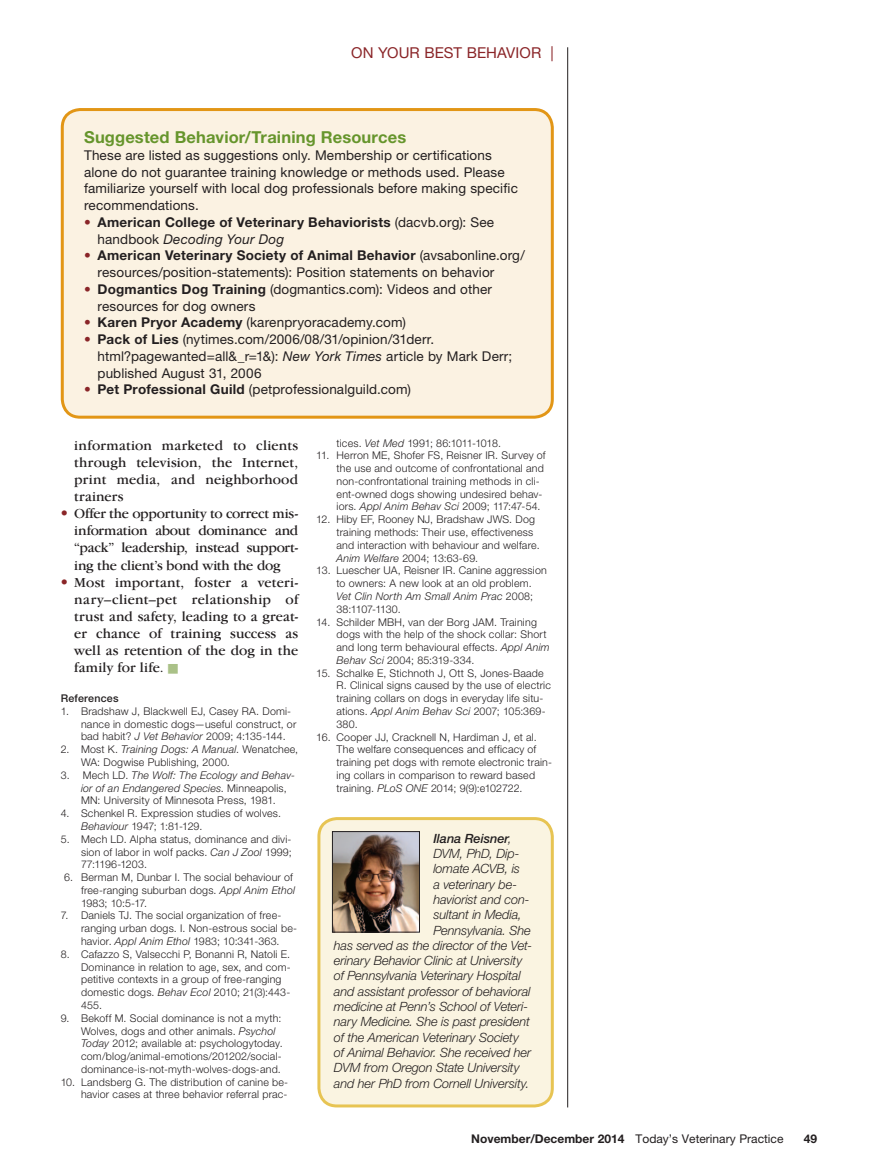
<style>
.page{position:relative;width:878px;height:1175px;background:#fff}
.page>*{position:absolute;margin:0;border:0;box-sizing:border-box;transform-origin:0 0}
.t1{font:700 16.5px "Helvetica Neue LT Std";letter-spacing:.01em;color:#66952c}
.t2{font:15px "Helvetica Neue LT Std";letter-spacing:.005em;color:#8a2528}
.t3{font:14.25px/17.1px "Garamond IT Cby BT";color:#231f20;text-align:justify}
.t4{font:13.5px/16.8px "Helvetica Neue LT Std";letter-spacing:.01em;color:#231f20}
.t5{font:700 13.5px/16.8px "Helvetica Neue LT Std";letter-spacing:.02em;color:#231f20}
.t6{font:italic 300 12.75px "Helvetica Neue LT Std";letter-spacing:-.01em;color:#231f20}
.t7{font:italic 500 12.75px "Helvetica Neue LT Std";letter-spacing:-.005em;color:#231f20}
.t8{font:12px "Helvetica Neue LT Std";color:#231f20}
.t9{font:700 12px "Helvetica Neue LT Std";color:#231f20}
.t10{font:300 10.65px/12.8px "Helvetica Neue LT Std";letter-spacing:.02em;color:#231f20}
.t11{font:300 10.65px "Helvetica Neue LT Std";letter-spacing:-.02em;color:#231f20}
.t12{font:500 10.65px "Helvetica Neue LT Std";color:#231f20}
.s1{font-weight:400;color:#8a2528}
.s2{font-weight:400}
.s3{font-weight:400;font-style:italic}
.s4{color:#8a2528}
.s5{font-weight:700}
.s6{font-style:italic}
.s7{font-family:"Helvetica Neue LT Std";font-weight:700;color:#8a2528}
.s8{color:#aac188}
.s9{font-weight:300}
</style>
<div class="page">
<div style="left:62px;top:110px;width:490px;height:307px;background:#fbf2e2;border-radius:18px"></div>
<div style="left:61px;top:108px;width:493px;height:310px;border:3px solid #e29616;border-radius:18px"></div>
<hr style="left:567px;top:47px;width:1px;height:1060px;background:#231f20">
<div style="left:319px;top:818px;width:233px;height:288px;background:#faf4e1;border-radius:18px"></div>
<div style="left:317px;top:817px;width:237px;height:290px;border:3px solid #e7c453;border-radius:18px"></div>
<img style="left:334px;top:833px;width:84px;height:97px">
<div style="left:332px;top:831px;width:88px;height:101px;border:1px solid #231f20"></div>
<h2 class="t2" style="left:351px;top:44px;width:204px">On Your Best Behavior |</h2>
<h1 class="t1" style="left:84px;top:127px;width:324px">Suggested Behavior/Training Resources</h1>
<p class="t4" style="left:84px;top:146px;width:435px">These are listed as suggestions only. Membership or certifications alone do not guarantee training knowledge or methods used. Please familiarize yourself with local dog professionals before making specific recommendations.</p>
<p class="t5" style="left:98px;top:213px;width:398px;text-indent:-14px"><span class="s1">•</span> American College of Veterinary Behaviorists <span class="s2">(dacvb.org): See handbook</span> <span class="s3">Decoding Your Dog</span></p>
<p class="t4" style="left:98px;top:247px;width:429px;text-indent:-14px"><span class="s4">•</span> <span class="s5">American Veterinary Society of Animal Behavior</span> (avsabonline.org/ resources/position-statements): Position statements on behavior</p>
<p class="t4" style="left:98px;top:280px;width:396px;text-indent:-14px"><span class="s4">•</span> <span class="s5">Dogmantics Dog Training</span> (dogmantics.com): Videos and other resources for dog owners</p>
<p class="t4" style="left:84px;top:314px;width:323px"><span class="s4">•</span> <span class="s5">Karen Pryor Academy</span> (karenpryoracademy.com)</p>
<p class="t4" style="left:98px;top:331px;width:416px;text-indent:-14px"><span class="s4">•</span> <span class="s5">Pack of Lies</span> (nytimes.com/2006/08/31/opinion/31derr. html?pagewanted=all&amp;_r=1&amp;): <span class="s6">New York Times</span> article by Mark Derr; published August 31, 2006</p>
<p class="t4" style="left:84px;top:381px;width:328px"><span class="s4">•</span> <span class="s5">Pet Professional Guild</span> (petprofessionalguild.com)</p>
<h3 class="t3" style="left:74px;top:436px;width:225px">information marketed to clients through television, the Internet, print media, and neighborhood trainers</h3>
<h3 class="t3" style="left:74px;top:505px;width:225px;text-indent:-13px"><span class="s7">•</span> Offer the opportunity to correct mis&shy;information about dominance and “pack” leadership, instead support&shy;ing the client’s bond with the dog</h3>
<h3 class="t3" style="left:74px;top:573px;width:225px;text-indent:-13px"><span class="s7">•</span> Most important, foster a veteri&shy;nary–client–pet relationship of trust and safety, leading to a great&shy;er chance of training success as well as retention of the dog in the family for life. <span class="s8">■</span></h3>
<p class="t12" style="left:61px;top:692px;width:59px">References</p>
<p class="t10" style="left:81px;top:704px;width:217px;text-indent:-20px">1. Bradshaw J, Blackwell EJ, Casey RA. Domi&shy;nance in domestic dogs—useful construct, or bad habit? <span class="s6">J Vet Behavior</span> 2009; 4:135-144.</p>
<p class="t10" style="left:81px;top:743px;width:219px;text-indent:-20px">2. Most K. <span class="s6">Training Dogs: A Manual</span>. Wenatchee,<br>WA: Dogwise Publishing, 2000.</p>
<p class="t10" style="left:81px;top:768px;width:215px;text-indent:-20px">3. Mech LD. <span class="s6">The Wolf: The Ecology and Behav&shy;ior of an Endangered Species</span>. Minneapolis,<br>MN: University of Minnesota Press, 1981.</p>
<p class="t10" style="left:81px;top:806px;width:201px;text-indent:-20px">4. Schenkel R. Expression studies of wolves.<br><span class="s6">Behaviour</span> 1947; 1:81-129.</p>
<p class="t10" style="left:81px;top:832px;width:212px;text-align:justify;text-indent:-20px">5. Mech LD. Alpha status, dominance and divi&shy;sion of labor in wolf packs. <span class="s6">Can J Zool</span> 1999; 77:1196-1203.</p>
<p class="t10" style="left:81px;top:870px;width:215px;text-indent:-17px">6. Berman M, Dunbar I. The social behaviour of free-ranging suburban dogs. <span class="s6">Appl Anim Ethol<br></span>1983; 10:5-17.</p>
<p class="t10" style="left:81px;top:909px;width:218px;text-indent:-20px">7. Daniels TJ. The social organization of free&shy;ranging urban dogs. I. Non-estrous social be&shy;havior. <span class="s6">Appl Anim Ethol</span> 1983; 10:341-363.</p>
<p class="t10" style="left:81px;top:947px;width:211px;text-indent:-20px">8. Cafazzo S, Valsecchi P, Bonanni R, Natoli E.<br>Dominance in relation to age, sex, and com&shy;petitive contexts in a group of free-ranging domestic dogs. <span class="s6">Behav Ecol</span> 2010; 21(3):443- 455.</p>
<p class="t10" style="left:81px;top:1011px;width:203px;text-indent:-20px">9. Bekoff M. Social dominance is not a myth:<br>Wolves, dogs and other animals. <span class="s6">Psychol Today</span> 2012; available at: psychologytoday. com/blog/animal-emotions/201202/social&shy;dominance-is-not-myth-wolves-dogs-and.</p>
<p class="t10" style="left:61px;top:1075px;width:229px;text-align:right">10. Landsberg G. The distribution of canine be&shy;havior cases at three behavior referral prac-</p>
<p class="t11" style="left:336px;top:436px;width:166px">tices. <span class="s6">Vet Med</span> 1991; 86:1011-1018.</p>
<p class="t10" style="left:336px;top:449px;width:211px;text-indent:-20px">11. Herron ME, Shofer FS, Reisner IR. Survey of the use and outcome of confrontational and non-confrontational training methods in cli&shy;ent-owned dogs showing undesired behav&shy;iors. <span class="s6">Appl Anim Behav Sci</span> 2009; 117:47-54.</p>
<p class="t10" style="left:336px;top:513px;width:204px;text-indent:-20px">12. Hiby EF, Rooney NJ, Bradshaw JWS. Dog training methods: Their use, effectiveness and interaction with behaviour and welfare.<br><span class="s6">Anim Welfare</span> 2004; 13:63-69.</p>
<p class="t10" style="left:336px;top:564px;width:212px;text-indent:-20px">13. Luescher UA, Reisner IR. Canine aggression to owners: A new look at an old problem.<br><span class="s6">Vet Clin North Am Small Anim Prac</span> 2008; 38:1107-1130.</p>
<p class="t10" style="left:336px;top:615px;width:215px;text-indent:-20px">14. Schilder MBH, van der Borg JAM. Training dogs with the help of the shock collar: Short and long term behavioural effects. <span class="s6">Appl Anim Behav Sci</span> 2004; 85:319-334.</p>
<p class="t10" style="left:336px;top:666px;width:216px;text-indent:-20px">15. Schalke E, Stichnoth J, Ott S, Jones-Baade R. Clinical signs caused by the use of electric training collars on dogs in everyday life situ&shy;ations. <span class="s6">Appl Anim Behav Sci</span> 2007; 105:369- 380.</p>
<p class="t10" style="left:336px;top:730px;width:217px;text-indent:-20px">16. Cooper JJ, Cracknell N, Hardiman J, et al.<br>The welfare consequences and efficacy of training pet dogs with remote electronic train&shy;ing collars in comparison to reward based training. <span class="s6">PLoS ONE</span> 2014; 9(9):e102722.</p>
<p class="t7" style="left:433px;top:830px;width:80px">Ilana Reisner<span class="s9">,</span></p>
<p class="t6" style="left:433px;top:846px;width:88px">DVM, PhD, Dip-</p>
<p class="t6" style="left:433px;top:861px;width:88px">lomate ACVB, is</p>
<p class="t6" style="left:433px;top:876px;width:85px">a veterinary be-</p>
<p class="t6" style="left:433px;top:891px;width:98px">haviorist and con-</p>
<p class="t6" style="left:433px;top:907px;width:90px">sultant in Media,</p>
<p class="t6" style="left:433px;top:922px;width:99px">Pennsylvania. She</p>
<p class="t6" style="left:334px;top:937px;width:200px">has served as the director of the Vet-</p>
<p class="t6" style="left:334px;top:953px;width:190px">erinary Behavior Clinic at University</p>
<p class="t6" style="left:334px;top:968px;width:188px">of Pennsylvania Veterinary Hospital</p>
<p class="t6" style="left:334px;top:983px;width:198px">and assistant professor of behavioral</p>
<p class="t6" style="left:334px;top:999px;width:196px">medicine at Penn’s School of Veteri-</p>
<p class="t6" style="left:334px;top:1014px;width:197px">nary Medicine. She is past president</p>
<p class="t6" style="left:334px;top:1029px;width:187px">of the American Veterinary Society</p>
<p class="t6" style="left:334px;top:1044px;width:199px">of Animal Behavior. She received her</p>
<p class="t6" style="left:334px;top:1060px;width:187px">DVM from Oregon State University</p>
<p class="t6" style="left:334px;top:1075px;width:197px">and her PhD from Cornell University.</p>
<p class="t8" style="left:471px;top:1131px;width:314px"><span class="s5">November/December 2014</span> Today’s Veterinary Practice</p>
<p class="t9" style="left:803px;top:1131px;width:15px">49</p>
</div>
